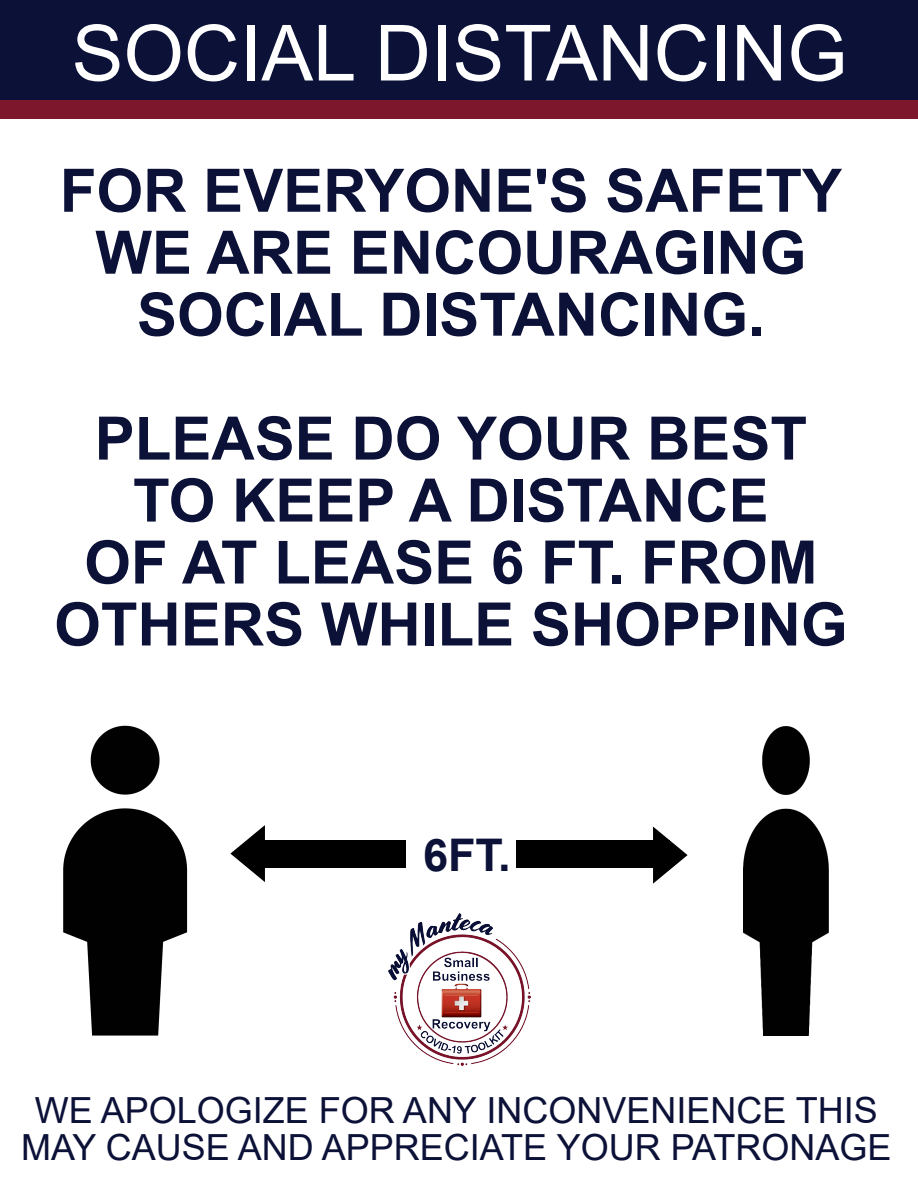
<style>
.page{position:relative;width:918px;height:1188px;background:#fff}
.page>*{position:absolute;margin:0;border:0;box-sizing:border-box;transform-origin:0 0}
.t1{font:77.55px "Arial";color:#fff}
.t2{font:700 60px/61.9px "Arial";color:#0c1138;text-align:center}
.t3{font:700 45px "Arial";color:#0c1138}
.t4{font:36px/37.2px "Arial";color:#0c1138;text-align:center}
</style>
<div class="page">
<div style="left:0;top:0;width:918px;height:100px;background:#0c1138"></div>
<div style="left:0;top:100px;width:918px;height:19px;background:#7c172c"></div>
<img style="left:63px;top:725px;width:237px;height:311px">
<img style="left:743px;top:726px;width:85px;height:310px">
<div style="left:252px;top:840px;width:418px;height:27px;background:#000"></div>
<div style="left:406px;top:817px;width:110px;height:73px;background:#fff"></div>
<svg style="left:230px;top:825px;width:35px;height:57px"></svg>
<svg style="left:653px;top:827px;width:35px;height:57px"></svg>
<img style="left:388px;top:914px;width:143px;height:152px">
<p class="t1" style="left:72px;top:24px;width:777px">SOCIAL DISTANCING</p>
<p class="t2" style="left:60px;top:165px;width:784px">FOR EVERYONE'S SAFETY<br>WE ARE ENCOURAGING<br>SOCIAL DISTANCING.</p>
<p class="t2" style="left:54px;top:413px;width:795px">PLEASE DO YOUR BEST<br>TO KEEP A DISTANCE<br>OF AT LEASE 6 FT. FROM<br>OTHERS WHILE SHOPPING</p>
<p class="t3" style="left:423px;top:839px;width:89px">6FT.</p>
<p class="t4" style="left:21px;top:1095px;width:872px">WE APOLOGIZE FOR ANY INCONVENIENCE THIS<br>MAY CAUSE AND APPRECIATE YOUR PATRONAGE</p>
</div>
